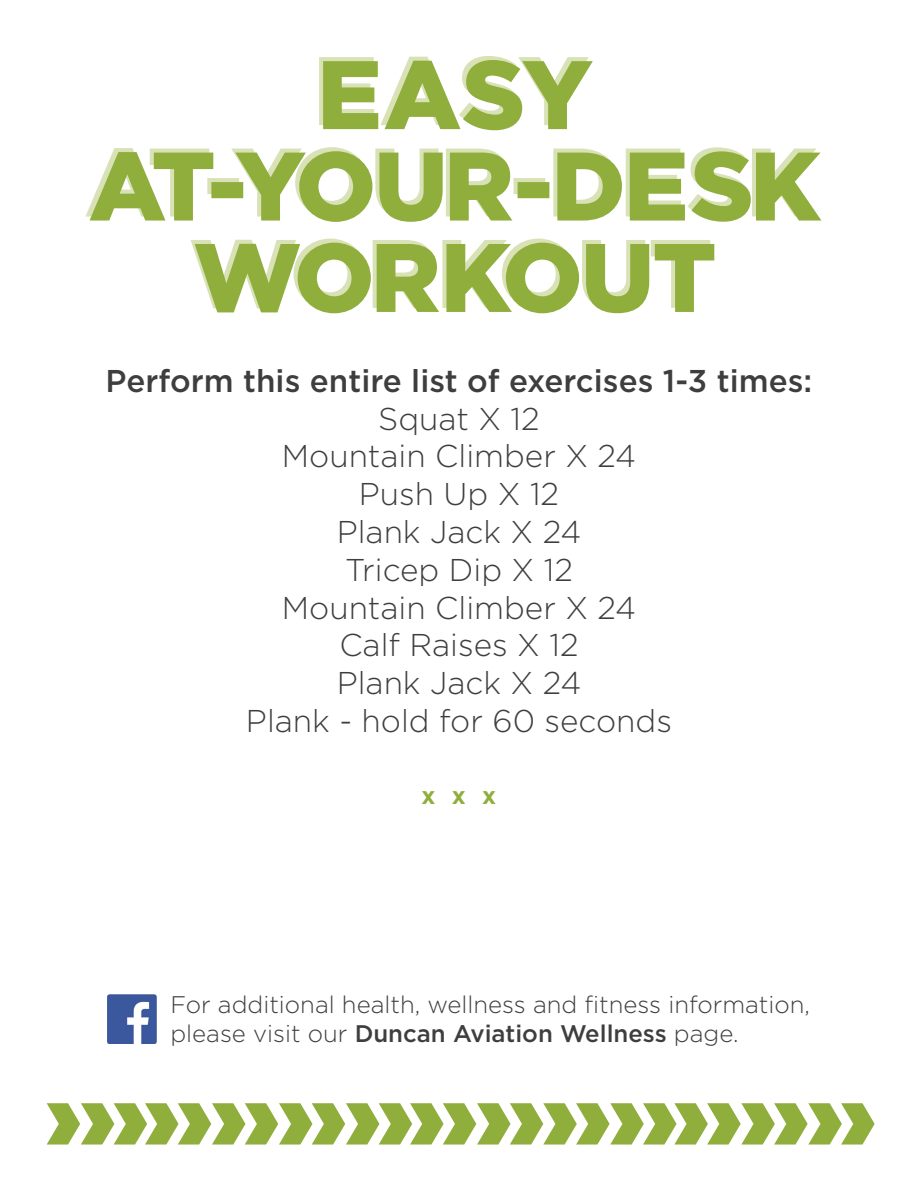
<style>
.page{position:relative;width:918px;height:1188px;background:#fff}
.page>*{position:absolute;margin:0;border:0;box-sizing:border-box;transform-origin:0 0}
.t1{font:300 31.5px "Gotham";color:#3e3e3f}
.t2{font:500 31.5px "Gotham";color:#3e3e3f}
.t3{font:300 24px "Gotham";color:#3e3e3f}
.t4{font:500 24px "Gotham";color:#3e3e3f}
.t5{font:700 24px "Gotham";color:#90ae3c}
.s1{font-weight:300}
</style>
<div class="page">
<svg style="left:86px;top:147px;width:731px;height:70px"></svg>
<svg style="left:191px;top:239px;width:523px;height:74px"></svg>
<svg style="left:90px;top:151px;width:731px;height:71px;fill:#90ae3c"></svg>
<svg style="left:319px;top:56px;width:274px;height:74px"></svg>
<svg style="left:47px;top:1103px;width:828px;height:42px"></svg>
<img style="left:107px;top:994px;width:50px;height:49px">
<p class="t2" style="left:106px;top:360px;width:708px">Perform this entire list of exercises 1-3 times:</p>
<p class="t1" style="left:378px;top:399px;width:163px">Squat X 12</p>
<p class="t1" style="left:282px;top:436px;width:356px">Mountain Climber X 24</p>
<p class="t1" style="left:359px;top:474px;width:202px">Push Up X 12</p>
<p class="t1" style="left:337px;top:512px;width:246px">Plank Jack X 24</p>
<p class="t1" style="left:345px;top:550px;width:229px">Tricep Dip X 12</p>
<p class="t1" style="left:282px;top:588px;width:356px">Mountain Climber X 24</p>
<p class="t1" style="left:339px;top:625px;width:241px">Calf Raises X 12</p>
<p class="t1" style="left:337px;top:663px;width:246px">Plank Jack X 24</p>
<p class="t1" style="left:246px;top:701px;width:428px">Plank - hold for 60 seconds</p>
<p class="t5" style="left:422px;top:780px;width:76px">xxx</p>
<p class="t3" style="left:170px;top:990px;width:641px">For additional health, wellness and fitness information,</p>
<p class="t4" style="left:170px;top:1018px;width:570px"><span class="s1">please visit our</span> Duncan Aviation Wellness <span class="s1">page.</span></p>
</div>
